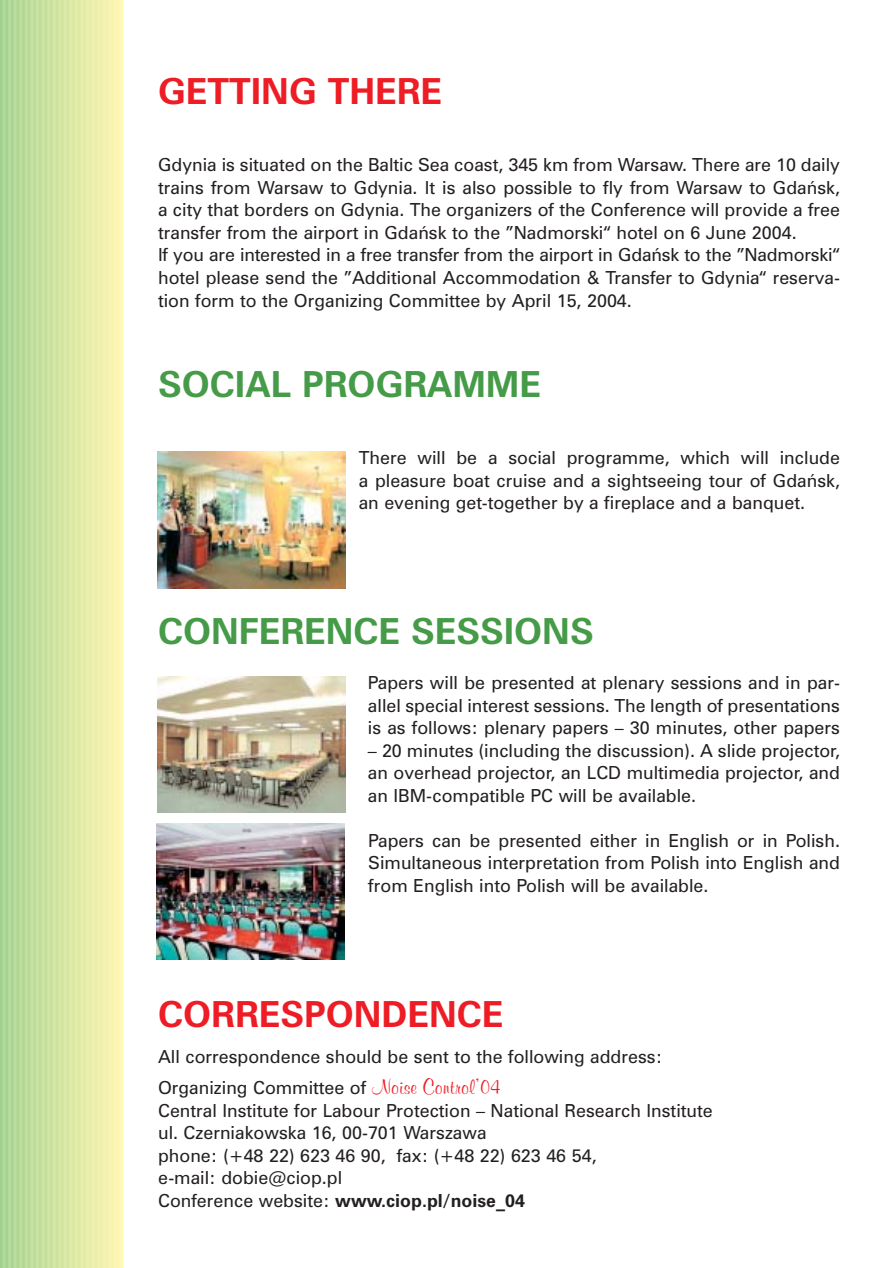
<style>
.page{position:relative;width:884px;height:1268px;background:#fff}
.page>*{position:absolute;margin:0;border:0;box-sizing:border-box;transform-origin:0 0}
.t1{font:700 36px "Zurich PL";color:#459b47}
.t2{font:700 36px "Zurich PL";color:#ee1c24}
.t3{font:18px/22.5px "Zurich PL";color:#231f1f;text-align:justify}
.s1{font-family:"Swiss 721 PL"}
.s2{font-family:"Murray Hill PL";font-weight:700;font-size:21px;color:#ee1c24}
.s3{font-weight:700}
</style>
<div class="page">
<img style="left:0;top:0;width:346px;height:1268px">
<h1 class="t2" style="left:158px;top:78px;width:285px">GETTING THERE</h1>
<p class="t3" style="left:158px;top:156px;width:683px;text-align:left">Gdynia is situated on the Baltic Sea coast, 345 km from Warsaw. There are 10 daily trains from Warsaw to Gdynia. It is also possible to fly from Warsaw to Gdaƒsk, a city that borders on Gdynia. The organizers of the Conference will provide a free transfer from the airport in Gdaƒsk to the ”Nadmorski“ hotel on 6 June 2004.<br>If you are interested in a free transfer from the airport in Gdaƒsk to the ”Nadmorski“ hotel please send the ”Additional Accommodation <span class="s1">&amp;</span> Transfer to Gdynia“ reserva&shy;tion form to the Organizing Committee by April 15, 2004.</p>
<h1 class="t1" style="left:158px;top:371px;width:384px">SOCIAL PROGRAMME</h1>
<p class="t3" style="left:359px;top:448px;width:483px">There will be a social programme, which will include a pleasure boat cruise and a sightseeing tour of Gdaƒsk, an evening get-together by a fireplace and a banquet.</p>
<h1 class="t1" style="left:158px;top:618px;width:437px">CONFERENCE SESSIONS</h1>
<p class="t3" style="left:368px;top:673px;width:473px">Papers will be presented at plenary sessions and in par&shy;allel special interest sessions. The length of presentations is as follows: plenary papers – 30 minutes, other papers</p>
<p class="t3" style="left:368px;top:741px;width:473px">– 20 minutes (including the discussion). A slide projector, an overhead projector, an LCD multimedia projector, and an IBM-compatible PC will be available.</p>
<p class="t3" style="left:368px;top:831px;width:473px">Papers can be presented either in English or in Polish.<br>Simultaneous interpretation from Polish into English and from English into Polish will be available.</p>
<h1 class="t2" style="left:158px;top:1001px;width:347px">CORRESPONDENCE</h1>
<p class="t3" style="left:158px;top:1042px;width:506px;line-height:31.5px">All correspondence should be sent to the following address:<br>Organizing Committee of <span class="s2">Noise Control’04</span></p>
<p class="t3" style="left:158px;top:1101px;width:556px;text-align:left">Central Institute for Labour Protection – National Research Institute ul. Czerniakowska 16, 00-701 Warszawa<br>phone: (+48 22) 623 46 90, fax: (+48 22) 623 46 54,<br>e-mail: dobie@ciop.pl<br>Conference website: <span class="s3">www.ciop.pl/noise_04</span></p>
</div>
